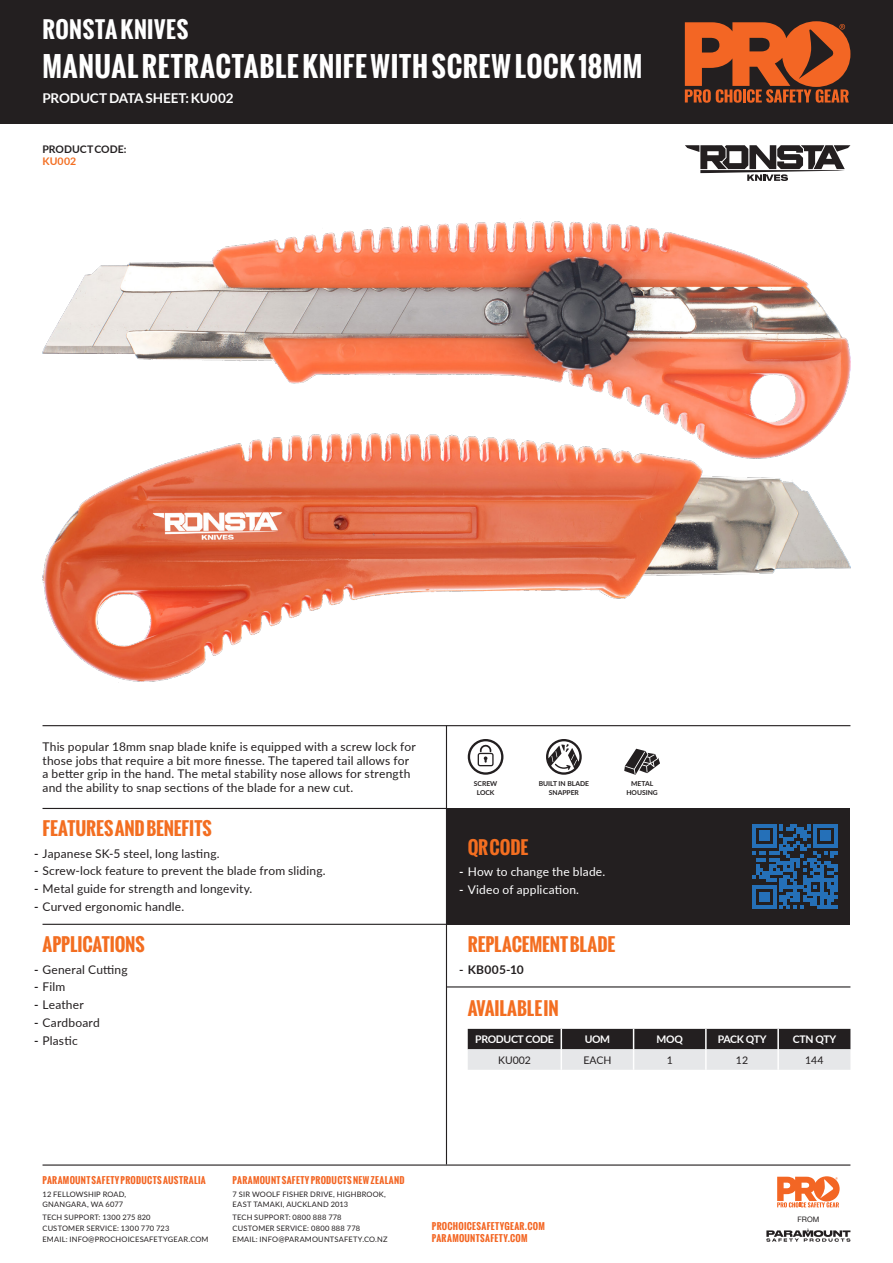
<style>
.page{position:relative;width:893px;height:1263px;background:#fff}
.page>*{position:absolute;margin:0;border:0;box-sizing:border-box;transform-origin:0 0}
.t1{font:700 27.3px "Oswald";letter-spacing:.025em;color:#fff}
.t2{font:700 22.5px "Oswald";letter-spacing:.025em;color:#fff}
.t3{font:700 18px "Oswald";letter-spacing:-.005em;color:#f36e21}
.t4{font:700 13.5px "Lato";letter-spacing:-.01em;color:#fff}
.t5{font:12px/13.5px "Lato";letter-spacing:.015em;color:#231f20}
.t6{font:12px "Lato";letter-spacing:.015em;color:#fff}
.t7{font:700 12px "Lato";letter-spacing:.02em;color:#231f20}
.t8{font:700 10.5px "Lato";letter-spacing:-.03em;color:#fff}
.t9{font:700 10.5px/11.7px "Lato";color:#231f20}
.t10{font:10.5px "Lato";color:#231f20}
.t11{font:700 9px/11.2px "Oswald";letter-spacing:.04em;color:#f36624}
.t12{font:7.5px/10.8px "Lato";letter-spacing:.025em;color:#231f20}
.t13{font:7.5px "Helvetica Neue";color:#231f20}
.t14{font:700 6.75px/9px "Lato";color:#231f20;text-align:center}
.s1{color:#f36e21}
.s2{font-weight:700}
</style>
<div class="page">
<div style="left:0;top:0;width:893px;height:124px;background:#231f20"></div>
<svg style="left:685px;top:21px;width:165px;height:82px"></svg>
<hr style="left:43px;top:1164px;width:807px;height:1px;background:#231f20">
<svg style="left:777px;top:1176px;width:63px;height:31px"></svg>
<svg style="left:766px;top:1228px;width:84px;height:14px"></svg>
<div style="left:446px;top:808px;width:404px;height:117px;background:#231f20"></div>
<hr style="left:43px;top:725px;width:807px;height:1px;background:#231f20">
<hr style="left:43px;top:808px;width:403px;height:1px;background:#231f20">
<hr style="left:43px;top:924px;width:403px;height:1px;background:#231f20">
<hr style="left:446px;top:726px;width:1px;height:438px;background:#231f20">
<svg style="left:685px;top:145px;width:165px;height:36px"></svg>
<svg style="left:752px;top:824px;width:85px;height:85px"></svg>
<img style="left:43px;top:221px;width:807px;height:212px">
<img style="left:43px;top:433px;width:807px;height:250px">
<svg style="left:468px;top:739px;width:35px;height:36px"></svg>
<svg style="left:546px;top:739px;width:36px;height:36px"></svg>
<svg style="left:624px;top:749px;width:36px;height:26px"></svg>
<hr style="left:446px;top:986px;width:404px;height:1px;background:#231f20">
<svg style="left:468px;top:1029px;width:382px;height:41px;background:#898789"></svg>
<hr style="left:705px;top:1029px;width:2px;height:20px;background:#fff">
<hr style="left:777px;top:1029px;width:2px;height:20px;background:#fff">
<p class="t2" style="left:43px;top:13px;width:147px">RONSTA KNIVES</p>
<p class="t1" style="left:43px;top:46px;width:601px">MANUAL RETRACTABLE KNIFE WITH SCREW LOCK 18MM</p>
<p class="t4" style="left:43px;top:88px;width:193px">PRODUCT DATA SHEET: KU002</p>
<p class="t9" style="left:43px;top:143px;width:85px">PRODUCT CODE:<br><span class="s1">KU002</span></p>
<p class="t5" style="left:43px;top:739px;width:375px">This popular 18mm snap blade knife is equipped with a screw lock for those jobs that require a bit more finesse. The tapered tail allows for a better grip in the hand. The metal stability nose allows for strength and the ability to snap sections of the blade for a new cut.</p>
<p class="t3" style="left:43px;top:815px;width:171px">FEATURES AND BENEFITS</p>
<p class="t5" style="left:34px;top:846px;width:187px"><span class="s2">-</span> Japanese SK-5 steel, long lasting.</p>
<p class="t5" style="left:34px;top:864px;width:293px"><span class="s2">-</span> Screw-lock feature to prevent the blade from sliding.</p>
<p class="t5" style="left:34px;top:882px;width:220px"><span class="s2">-</span> Metal guide for strength and longevity.</p>
<p class="t5" style="left:34px;top:899px;width:152px"><span class="s2">-</span> Curved ergonomic handle.</p>
<p class="t3" style="left:43px;top:931px;width:104px">APPLICATIONS</p>
<p class="t5" style="left:34px;top:962px;width:95px"><span class="s2">-</span> General Cutting</p>
<p class="t5" style="left:34px;top:980px;width:33px"><span class="s2">-</span> Film</p>
<p class="t5" style="left:34px;top:997px;width:51px"><span class="s2">-</span> Leather</p>
<p class="t5" style="left:34px;top:1015px;width:67px"><span class="s2">-</span> Cardboard</p>
<p class="t5" style="left:34px;top:1033px;width:45px"><span class="s2">-</span> Plastic</p>
<p class="t14" style="left:474px;top:779px;width:25px">SCREW<br>LOCK</p>
<p class="t14" style="left:539px;top:779px;width:52px">BUILT IN BLADE<br>SNAPPER</p>
<p class="t14" style="left:626px;top:779px;width:33px">METAL<br>HOUSING</p>
<p class="t3" style="left:468px;top:833px;width:62px">QR CODE</p>
<p class="t6" style="left:459px;top:863px;width:147px"><span class="s2">-</span> How to change the blade.</p>
<p class="t6" style="left:459px;top:881px;width:121px"><span class="s2">-</span> Video of application.</p>
<p class="t3" style="left:468px;top:931px;width:149px">REPLACEMENT BLADE</p>
<p class="t7" style="left:459px;top:960px;width:66px">- KB005-10</p>
<p class="t3" style="left:468px;top:995px;width:92px">AVAILABLE IN</p>
<p class="t8" style="left:475px;top:1032px;width:80px">PRODUCT CODE</p>
<p class="t8" style="left:585px;top:1032px;width:27px">UOM</p>
<p class="t8" style="left:657px;top:1032px;width:28px">MOQ</p>
<p class="t8" style="left:718px;top:1032px;width:50px">PACK QTY</p>
<p class="t8" style="left:793px;top:1032px;width:45px">CTN QTY</p>
<p class="t10" style="left:498px;top:1052px;width:34px">KU002</p>
<p class="t10" style="left:583px;top:1052px;width:30px">EACH</p>
<p class="t10" style="left:667px;top:1052px;width:8px">1</p>
<p class="t10" style="left:736px;top:1052px;width:14px">12</p>
<p class="t10" style="left:805px;top:1052px;width:20px">144</p>
<p class="t11" style="left:43px;top:1174px;width:165px">PARAMOUNT SAFETY PRODUCTS AUSTRALIA</p>
<p class="t12" style="left:43px;top:1188px;width:85px">12 FELLOWSHIP ROAD,<br>GNANGARA, WA 6077</p>
<p class="t12" style="left:43px;top:1212px;width:168px">TECH SUPPORT: 1300 275 820<br>CUSTOMER SERVICE: 1300 770 723<br>EMAIL: INFO@PROCHOICESAFETYGEAR.COM</p>
<p class="t13" style="left:797px;top:1213px;width:24px">FROM</p>
<p class="t11" style="left:233px;top:1174px;width:174px">PARAMOUNT SAFETY PRODUCTS NEW ZEALAND</p>
<p class="t12" style="left:233px;top:1188px;width:155px">7 SIR WOOLF FISHER DRIVE, HIGHBROOK,<br>EAST TAMAKI, AUCKLAND 2013</p>
<p class="t12" style="left:233px;top:1212px;width:157px">TECH SUPPORT: 0800 888 778<br>CUSTOMER SERVICE: 0800 888 778<br>EMAIL: INFO@PARAMOUNTSAFETY.CO.NZ</p>
<p class="t11" style="left:432px;top:1221px;width:114px">PROCHOICESAFETYGEAR.COM<br>PARAMOUNTSAFETY.COM</p>
</div>
